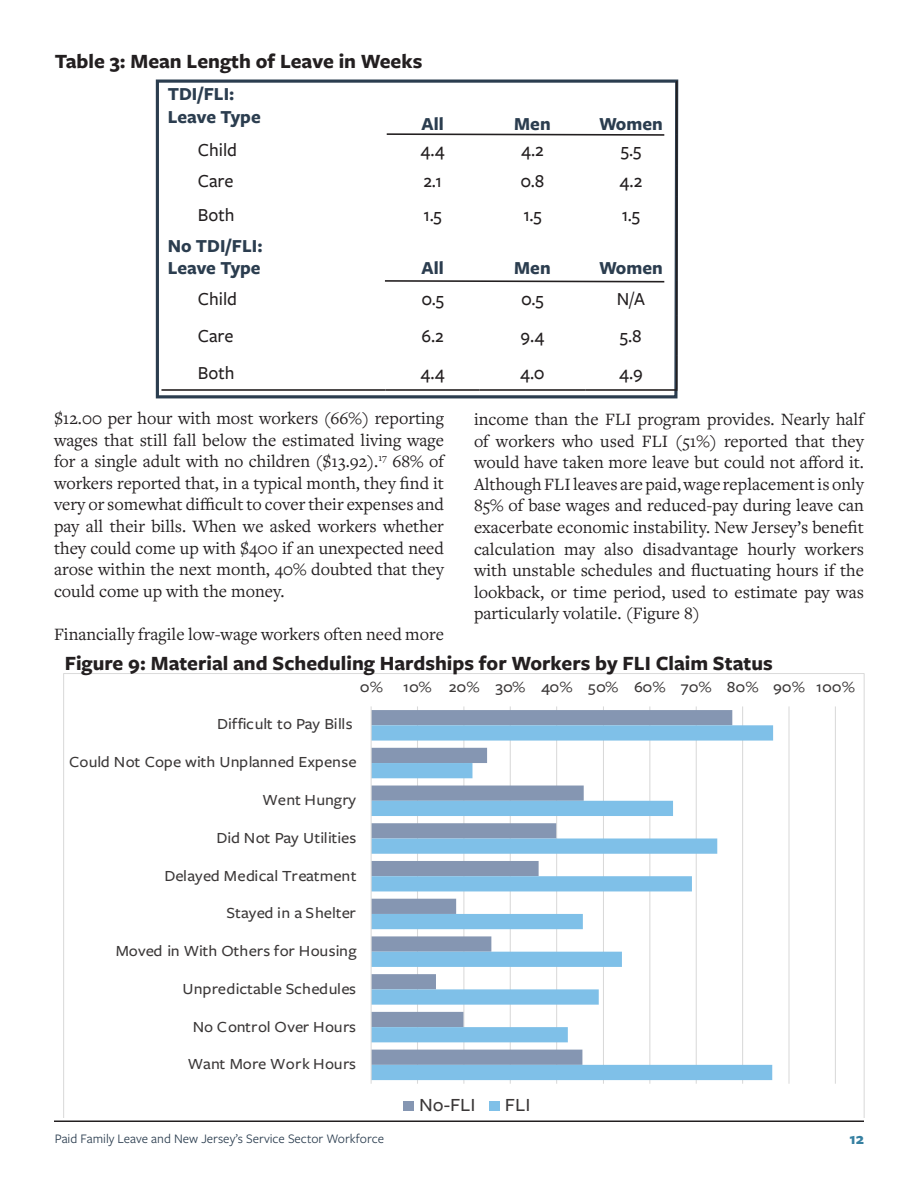
<style>
.page{position:relative;width:918px;height:1188px;background:#fff}
.page>*{position:absolute;margin:0;border:0;box-sizing:border-box;transform-origin:0 0}
.t1{font:700 21px "Freight Sans Pro";color:#231f20}
.t2{font:500 19.2px "Freight Sans Pro";letter-spacing:.005em;color:#3b3838;scale:1.07 1}
.t3{font:500 19.05px "Freight Sans Pro";color:#231f20}
.t4{font:700 19.05px/22.8px "Freight Sans Pro";color:#2b3d4f}
.t5{font:18px/21.6px "Freight Text Pro";color:#231f20;text-align:justify}
.t6{font:700 16.5px "Freight Sans Pro";color:#3680a1}
.t7{font:500 16.05px "Freight Sans Pro";color:#3b3838;scale:1.07 1}
.t8{font:13.5px "Freight Sans Pro";color:#2c3e50}
</style>
<div class="page">
<hr style="left:54px;top:1120px;width:810px;height:2px;background:#231f20">
<svg style="left:63px;top:673px;width:801px;height:444px"></svg>
<svg style="left:155px;top:79px;width:524px;height:320px"></svg>
<hr style="left:676px;top:81px;width:1px;height:54px;background:#231f20">
<hr style="left:676px;top:135px;width:1px;height:30px;background:#231f20">
<hr style="left:676px;top:165px;width:1px;height:31px;background:#231f20">
<hr style="left:676px;top:196px;width:1px;height:36px;background:#231f20">
<hr style="left:676px;top:232px;width:1px;height:49px;background:#231f20">
<hr style="left:676px;top:281px;width:1px;height:34px;background:#231f20">
<hr style="left:676px;top:315px;width:1px;height:41px;background:#231f20">
<hr style="left:676px;top:356px;width:1px;height:33px;background:#231f20">
<hr style="left:161px;top:389px;width:225px;height:2px;background:#231f20">
<hr style="left:386px;top:389px;width:94px;height:2px;background:#231f20">
<hr style="left:480px;top:389px;width:105px;height:2px;background:#231f20">
<hr style="left:585px;top:389px;width:92px;height:2px;background:#231f20">
<svg style="left:385px;top:133px;width:281px;height:4px"></svg>
<svg style="left:383px;top:279px;width:283px;height:4px"></svg>
<p class="t1" style="left:55px;top:47px;width:369px">Table 3: Mean Length of Leave in Weeks</p>
<p class="t4" style="left:168px;top:82px;width:95px">TDI/FLI:<br>Leave Type</p>
<p class="t4" style="left:422px;top:111px;width:24px">All</p>
<p class="t4" style="left:514px;top:111px;width:38px">Men</p>
<p class="t4" style="left:599px;top:111px;width:65px">Women</p>
<p class="t3" style="left:198px;top:137px;width:41px">Child</p>
<p class="t3" style="left:421px;top:137px;width:26px">4.4</p>
<p class="t3" style="left:521px;top:137px;width:24px">4.2</p>
<p class="t3" style="left:621px;top:137px;width:22px">5.5</p>
<p class="t3" style="left:198px;top:168px;width:37px">Care</p>
<p class="t3" style="left:423px;top:168px;width:20px">2.1</p>
<p class="t3" style="left:520px;top:168px;width:26px">0.8</p>
<p class="t3" style="left:620px;top:168px;width:24px">4.2</p>
<p class="t3" style="left:198px;top:202px;width:38px">Both</p>
<p class="t3" style="left:424px;top:202px;width:20px">1.5</p>
<p class="t3" style="left:523px;top:202px;width:20px">1.5</p>
<p class="t3" style="left:622px;top:202px;width:20px">1.5</p>
<p class="t4" style="left:168px;top:233px;width:96px">No TDI/FLI:<br>Leave Type</p>
<p class="t4" style="left:422px;top:256px;width:24px">All</p>
<p class="t4" style="left:514px;top:256px;width:38px">Men</p>
<p class="t4" style="left:599px;top:256px;width:65px">Women</p>
<p class="t3" style="left:198px;top:286px;width:41px">Child</p>
<p class="t3" style="left:421px;top:286px;width:24px">0.5</p>
<p class="t3" style="left:521px;top:286px;width:24px">0.5</p>
<p class="t3" style="left:617px;top:286px;width:30px">N/A</p>
<p class="t3" style="left:198px;top:323px;width:37px">Care</p>
<p class="t3" style="left:421px;top:323px;width:24px">6.2</p>
<p class="t3" style="left:521px;top:323px;width:25px">9.4</p>
<p class="t3" style="left:620px;top:323px;width:23px">5.8</p>
<p class="t3" style="left:198px;top:360px;width:38px">Both</p>
<p class="t3" style="left:421px;top:360px;width:26px">4.4</p>
<p class="t3" style="left:520px;top:360px;width:26px">4.0</p>
<p class="t3" style="left:619px;top:360px;width:25px">4.9</p>
<p class="t5" style="left:54px;top:407px;width:392px">$12.00 per hour with most workers (66%) reporting wages that still fall below the estimated living wage for a single adult with no children ($13.92).<sup>17</sup> 68% of workers reported that, in a typical month, they find it very or somewhat difficult to cover their expenses and pay all their bills. When we asked workers whether they could come up with $400 if an unexpected need arose within the next month, 40% doubted that they could come up with the money.</p>
<p class="t5" style="left:54px;top:623px;width:392px">Financially fragile low-wage workers often need more</p>
<p class="t5" style="left:474px;top:408px;width:392px">income than the FLI program provides. Nearly half of workers who used FLI (51%) reported that they would have taken more leave but could not afford it.<br>Although FLI leaves are paid, wage replacement is only 85% of base wages and reduced-pay during leave can exacerbate economic instability. New Jersey’s benefit calculation may also disadvantage hourly workers with unstable schedules and fluctuating hours if the lookback, or time period, used to estimate pay was particularly volatile. (Figure 8)</p>
<p class="t1" style="left:65px;top:649px;width:709px">Figure 9: Material and Scheduling Hardships for Workers by FLI Claim Status</p>
<p class="t7" style="left:360px;top:676px;width:23px">0%</p>
<p class="t7" style="left:403px;top:676px;width:423px">10% 20% 30% 40% 50% 60% 70% 80% 90% 100%</p>
<p class="t7" style="left:217px;top:713px;width:128px">Difficult to Pay Bills</p>
<p class="t7" style="left:69px;top:751px;width:270px">Could Not Cope with Unplanned Expense</p>
<p class="t7" style="left:262px;top:789px;width:89px">Went Hungry</p>
<p class="t7" style="left:216px;top:827px;width:132px">Did Not Pay Utilities</p>
<p class="t7" style="left:164px;top:865px;width:181px">Delayed Medical Treatment</p>
<p class="t7" style="left:227px;top:902px;width:122px">Stayed in a Shelter</p>
<p class="t7" style="left:116px;top:940px;width:227px">Moved in With Others for Housing</p>
<p class="t7" style="left:183px;top:978px;width:164px">Unpredictable Schedules</p>
<p class="t7" style="left:193px;top:1016px;width:154px">No Control Over Hours</p>
<p class="t7" style="left:188px;top:1053px;width:159px">Want More Work Hours</p>
<p class="t2" style="left:419px;top:1092px;width:54px">No-FLI</p>
<p class="t2" style="left:505px;top:1092px;width:26px">FLI</p>
<p class="t8" style="left:55px;top:1130px;width:331px">Paid Family Leave and New Jersey’s Service Sector Workforce</p>
<p class="t6" style="left:849px;top:1128px;width:16px">12</p>
</div>
